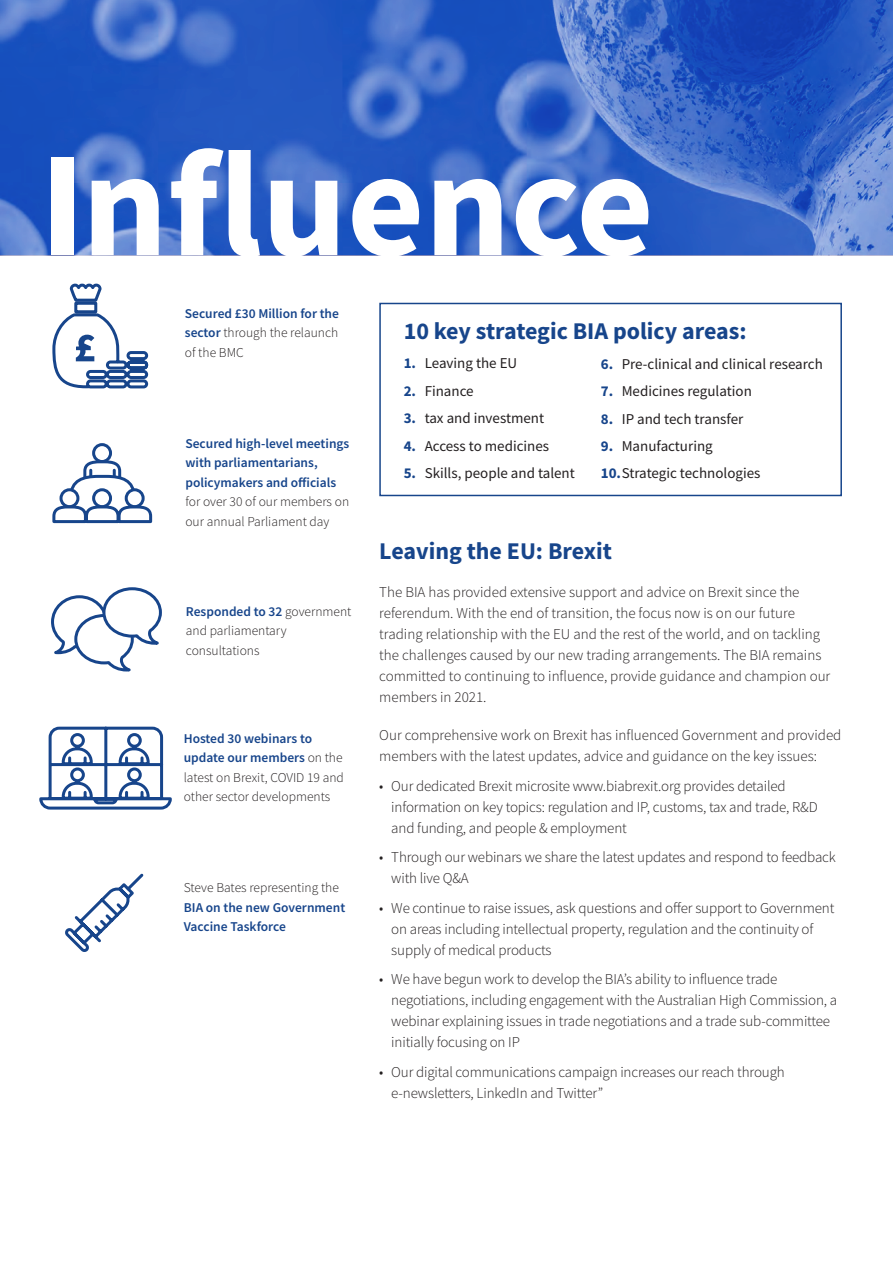
<style>
.page{position:relative;width:893px;height:1263px;background:#fff}
.page>*{position:absolute;margin:0;border:0;box-sizing:border-box;transform-origin:0 0}
.t1{font:700 150px "Source Sans Pro";color:#fff}
.t2{font:700 24px "Source Sans Pro";color:#17458b}
.t3{font:300 15px/21px "Source Sans Pro";letter-spacing:-.01em;color:#231f20}
.t4{font:15px/27.3px "Source Sans Pro";color:#231f20}
.t5{font:300 13.5px/19.5px "Source Sans Pro";color:#231f20}
.t6{font:600 13.5px/19.5px "Source Sans Pro";color:#17458b}
.s1{font-weight:300;color:#231f20}
.s2{font-weight:600;color:#17458b}
.s3{font-weight:700;color:#17458b}
</style>
<div class="page">
<svg style="left:0;top:0;width:893px;height:255px;background:#3262c4"></svg>
<div style="left:379px;top:303px;width:463px;height:193px;border:2px solid #17458b"></div>
<svg style="left:51px;top:587px;width:111px;height:85px"></svg>
<div style="left:92px;top:443px;width:20px;height:20px;border:3px solid #17458b;border-radius:50%"></div>
<svg style="left:52px;top:459px;width:101px;height:65px"></svg>
<svg style="left:52px;top:283px;width:97px;height:106px"></svg>
<svg style="left:39px;top:726px;width:133px;height:84px"></svg>
<svg style="left:65px;top:873px;width:79px;height:79px"></svg>
<h1 class="t1" style="left:40px;top:104px;width:616px">Influence</h1>
<p class="t6" style="left:185px;top:303px;width:156px;text-align:justify">Secured £30 Million for the sector <span class="s1">through the relaunch of the BMC</span></p>
<p class="t6" style="left:185px;top:433px;width:166px">Secured high-level meetings with parliamentarians, policymakers and officials</p>
<p class="t5" style="left:185px;top:492px;width:165px">for over 30 of our members on our annual Parliament day</p>
<p class="t5" style="left:186px;top:601px;width:167px"><span class="s2">Responded to 32</span> government and parliamentary consultations</p>
<p class="t5" style="left:184px;top:729px;width:162px"><span class="s2">Hosted 30 webinars to update our members</span> on the latest on Brexit, COVID 19 and other sector developments</p>
<p class="t5" style="left:184px;top:878px;width:157px">Steve Bates representing the</p>
<p class="t6" style="left:184px;top:897px;width:163px">BIA on the new Government<br>Vaccine Taskforce</p>
<h2 class="t2" style="left:404px;top:315px;width:345px">10 key strategic BIA policy areas:</h2>
<p class="t4" style="left:404px;top:350px;width:115px"><span class="s3">1.</span> Leaving the EU</p>
<p class="t4" style="left:404px;top:377px;width:72px"><span class="s3">2.</span> Finance</p>
<p class="t4" style="left:404px;top:404px;width:142px"><span class="s3">3.</span> tax and investment</p>
<p class="t4" style="left:404px;top:432px;width:147px"><span class="s3">4.</span> Access to medicines</p>
<p class="t4" style="left:404px;top:459px;width:173px"><span class="s3">5.</span> Skills, people and talent</p>
<p class="t4" style="left:601px;top:350px;width:224px"><span class="s3">6.</span> Pre-clinical and clinical research</p>
<p class="t4" style="left:601px;top:378px;width:153px"><span class="s3">7.</span> Medicines regulation</p>
<p class="t4" style="left:601px;top:405px;width:144px"><span class="s3">8.</span> IP and tech transfer</p>
<p class="t4" style="left:601px;top:432px;width:161px"><span class="s3">9.</span> Manufacturing<br><span class="s3">10.</span>Strategic technologies</p>
<h2 class="t2" style="left:379px;top:535px;width:234px">Leaving the EU: Brexit</h2>
<p class="t3" style="left:379px;top:582px;width:453px">The BIA has provided extensive support and advice on Brexit since the referendum. With the end of transition, the focus now is on our future trading relationship with the EU and the rest of the world, and on tackling the challenges caused by our new trading arrangements. The BIA remains committed to continuing to influence, provide guidance and champion our members in 2021.</p>
<p class="t3" style="left:379px;top:725px;width:464px">Our comprehensive work on Brexit has influenced Government and provided members with the latest updates, advice and guidance on the key issues:</p>
<p class="t3" style="left:391px;top:775px;width:428px;text-indent:-12px">• Our dedicated Brexit microsite www.biabrexit.org provides detailed information on key topics: regulation and IP, customs, tax and trade, R&amp;D and funding, and people &amp; employment</p>
<p class="t3" style="left:391px;top:847px;width:446px;text-indent:-12px">• Through our webinars we share the latest updates and respond to feedback with live Q&amp;A</p>
<p class="t3" style="left:391px;top:897px;width:445px;text-indent:-12px">• We continue to raise issues, ask questions and offer support to Government on areas including intellectual property, regulation and the continuity of supply of medical products</p>
<p class="t3" style="left:391px;top:969px;width:447px;text-indent:-12px">• We have begun work to develop the BIA’s ability to influence trade negotiations, including engagement with the Australian High Commission, a webinar explaining issues in trade negotiations and a trade sub-committee initially focusing on IP</p>
<p class="t3" style="left:391px;top:1061px;width:395px;text-indent:-12px">• Our digital communications campaign increases our reach through e-newsletters, LinkedIn and Twitter”</p>
</div>
